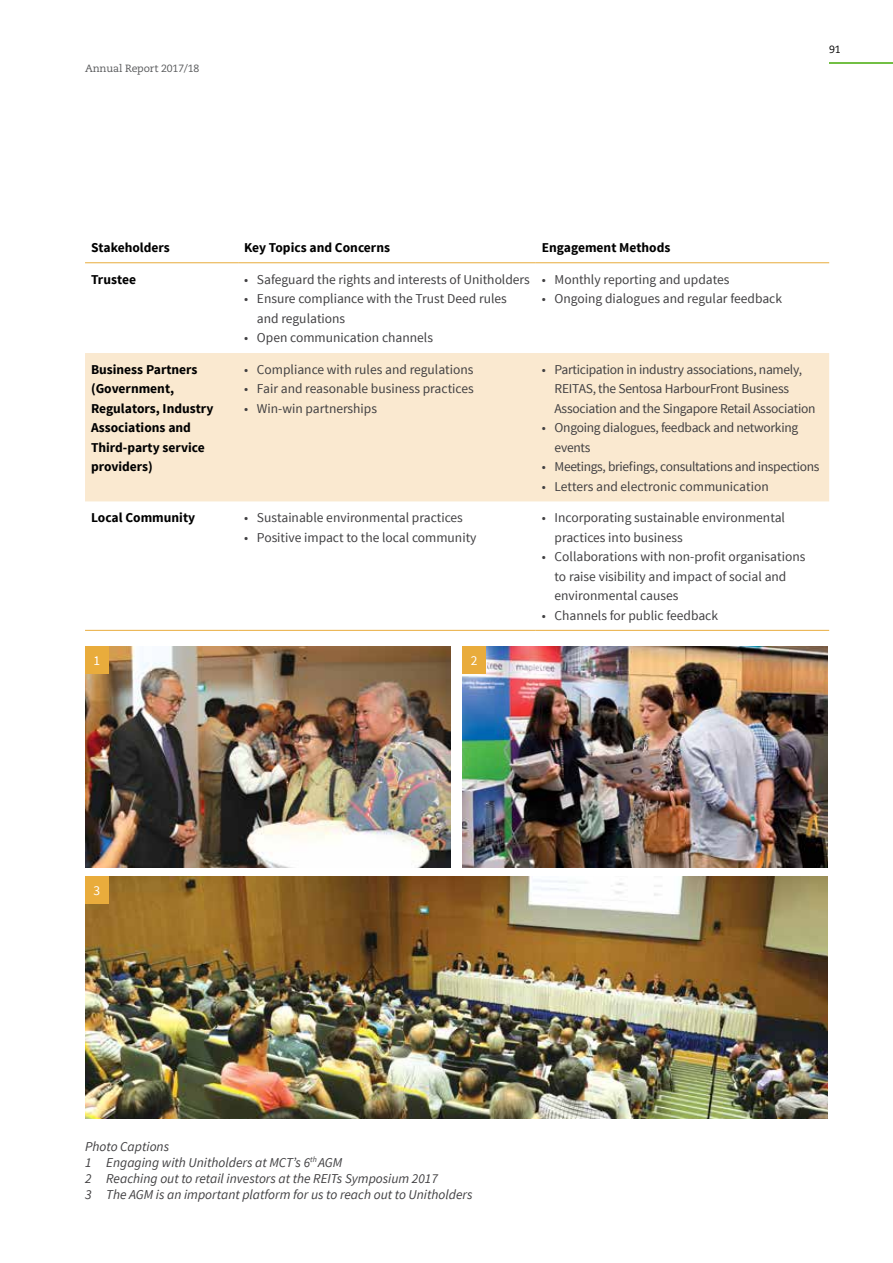
<style>
.page{position:relative;width:893px;height:1263px;background:#fff}
.page>*{position:absolute;margin:0;border:0;box-sizing:border-box;transform-origin:0 0}
.t1{font:13.5px/19.5px "Source Sans Pro";color:#414042}
.t2{font:13.5px/19.5px "Source Sans Pro";letter-spacing:-.02em;color:#414042}
.t3{font:700 13.5px/19.5px "Source Sans Pro";color:#000}
.t4{font:italic 13.5px/16.2px "Source Sans Pro";color:#414042}
.t5{font:13.5px "Source Sans Pro";letter-spacing:-.025em;color:#414042}
.t6{font:13.5px "Source Sans Pro";color:#fff}
.t7{font:10.5px "Caecilia LT Std";letter-spacing:-.01em;color:#58595b}
.t8{font:10.5px "Caecilia LT Std";color:#000}
</style>
<div class="page">
<div style="left:85px;top:353px;width:744px;height:148px;background:#fae9d0"></div>
<hr style="left:85px;top:262px;width:153px;height:1px;background:#e9ac3c">
<hr style="left:238px;top:262px;width:298px;height:1px;background:#e9ac3c">
<hr style="left:536px;top:262px;width:293px;height:1px;background:#e9ac3c">
<hr style="left:85px;top:630px;width:153px;height:1px;background:#e9ac3c">
<hr style="left:238px;top:630px;width:298px;height:1px;background:#e9ac3c">
<hr style="left:536px;top:630px;width:293px;height:1px;background:#e9ac3c">
<img style="left:85px;top:877px;width:743px;height:241px">
<img style="left:462px;top:646px;width:366px;height:221px">
<img style="left:85px;top:646px;width:366px;height:221px">
<div style="left:85px;top:646px;width:24px;height:28px;background:#e9ac3c"></div>
<div style="left:462px;top:646px;width:24px;height:28px;background:#e9ac3c"></div>
<div style="left:85px;top:877px;width:24px;height:27px;background:#e9ac3c"></div>
<hr style="left:829px;top:62px;width:64px;height:2px;background:#72bf44">
<p class="t7" style="left:85px;top:62px;width:116px">Annual Report 2017/18</p>
<p class="t8" style="left:829px;top:43px;width:13px">91</p>
<p class="t3" style="left:91px;top:238px;width:80px">Stakeholders</p>
<p class="t3" style="left:244px;top:238px;width:147px">Key Topics and Concerns</p>
<p class="t3" style="left:542px;top:238px;width:130px">Engagement Methods</p>
<p class="t3" style="left:91px;top:270px;width:46px">Trustee</p>
<p class="t1" style="left:244px;top:270px;width:287px">• Safeguard the rights and interests of Unitholders</p>
<p class="t1" style="left:257px;top:289px;width:252px;text-indent:-13px">• Ensure compliance with the Trust Deed rules and regulations</p>
<p class="t1" style="left:244px;top:328px;width:190px">• Open communication channels</p>
<p class="t1" style="left:542px;top:270px;width:189px">• Monthly reporting and updates</p>
<p class="t1" style="left:542px;top:289px;width:242px">• Ongoing dialogues and regular feedback</p>
<p class="t3" style="left:91px;top:360px;width:124px">Business Partners (Government,<br>Regulators, Industry<br>Associations and<br>Third-party service providers)</p>
<p class="t1" style="left:244px;top:360px;width:231px">• Compliance with rules and regulations</p>
<p class="t1" style="left:244px;top:379px;width:231px">• Fair and reasonable business practices</p>
<p class="t1" style="left:244px;top:399px;width:134px">• Win-win partnerships</p>
<p class="t3" style="left:91px;top:508px;width:106px">Local Community</p>
<p class="t1" style="left:244px;top:508px;width:220px">• Sustainable environmental practices</p>
<p class="t1" style="left:244px;top:528px;width:234px">• Positive impact to the local community</p>
<p class="t6" style="left:94px;top:652px;width:8px">1</p>
<p class="t6" style="left:471px;top:652px;width:8px">2</p>
<p class="t2" style="left:555px;top:360px;width:262px;text-indent:-13px">• Participation in industry associations, namely,<br>REITAS, the Sentosa HarbourFront Business<br>Association and the Singapore Retail Association</p>
<p class="t2" style="left:555px;top:418px;width:245px;text-indent:-13px">• Ongoing dialogues, feedback and networking events</p>
<p class="t5" style="left:542px;top:458px;width:279px">• Meetings, briefings, consultations and inspections</p>
<p class="t1" style="left:542px;top:477px;width:228px">• Letters and electronic communication</p>
<p class="t1" style="left:555px;top:508px;width:232px;text-indent:-13px">• Incorporating sustainable environmental practices into business</p>
<p class="t1" style="left:555px;top:547px;width:252px;text-indent:-13px">• Collaborations with non-profit organisations to raise visibility and impact of social and environmental causes</p>
<p class="t1" style="left:542px;top:606px;width:178px">• Channels for public feedback</p>
<p class="t6" style="left:94px;top:883px;width:8px">3</p>
<p class="t4" style="left:85px;top:1138px;width:389px">Photo Captions<br>1 Engaging with Unitholders at MCT’s 6<sup>th</sup> AGM<br>2 Reaching out to retail investors at the REITs Symposium 2017<br>3 The AGM is an important platform for us to reach out to Unitholders</p>
</div>
